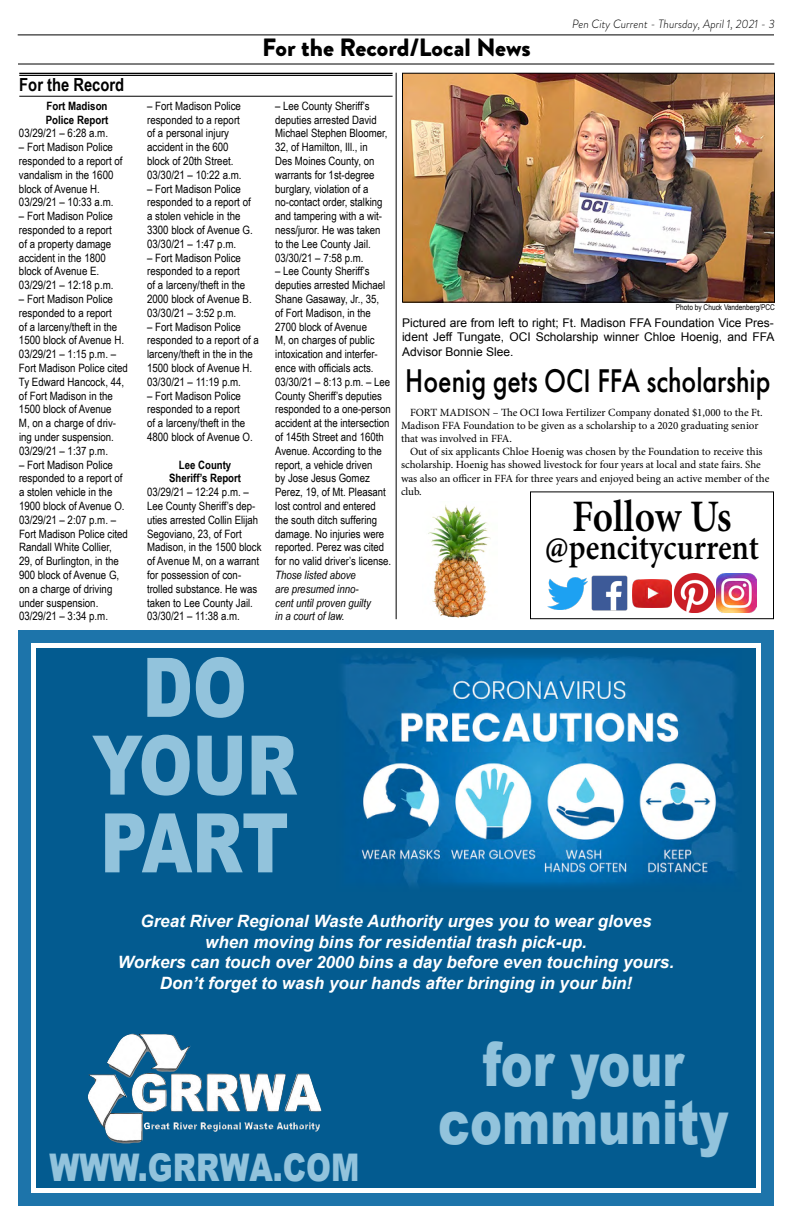
<style>
.page{position:relative;width:792px;height:1224px;background:#fff}
.page>*{position:absolute;margin:0;border:0;box-sizing:border-box;transform-origin:0 0}
.t1{font:900 82.3px/77.8px "Arial";color:#92c3dc;text-align:center;scale:.79 1}
.t2{font:900 61px/57.6px "Arial";color:#92c3dc;text-align:center;scale:.79 1}
.t3{font:600 45.1px "Minion Pro";letter-spacing:-.005em;color:#000;scale:.87 1}
.t4{font:900 38.1px "Arial";color:#92c3dc;scale:.79 1}
.t5{font:600 36px "Minion Pro";color:#000;scale:.87 1}
.t6{font:500 34.1px "Futura PT";color:#000;scale:.82 1}
.t7{font:900 25px "Brandon Grotesque";color:#000}
.t8{font:700 18px "Arial Narrow";color:#000}
.t9{font:italic 700 17px/20.4px "Arial";color:#fff;text-align:center}
.t10{font:12px/14.4px "Arial";color:#000;text-align:justify}
.t11{font:italic 300 12px "Brandon Grotesque";color:#000}
.t12{font:11.5px/13.8px "Arial Narrow";color:#000}
.t13{font:italic 11.5px/13.8px "Arial Narrow";color:#000}
.t14{font:700 11.5px/13.8px "Arial Narrow";color:#000}
.t15{font:11px/13.2px "Minion Pro";letter-spacing:-.005em;color:#000}
.t16{font:8px "Arial Narrow";color:#000}
</style>
<div class="page">
<hr style="left:18px;top:34px;width:756px;height:1px;background:#000">
<hr style="left:18px;top:64px;width:756px;height:1px;background:#000">
<div style="left:18px;top:630px;width:756px;height:576px;border:13px solid #1d74aa"></div>
<div style="left:36px;top:648px;width:720px;height:540px;background:#035b90"></div>
<img style="left:344px;top:655px;width:391px;height:231px">
<img style="left:107px;top:1033px;width:151px;height:79px">
<hr style="left:19px;top:73px;width:374px;height:1px;background:#000">
<hr style="left:19px;top:75px;width:374px;height:1px;background:#000">
<hr style="left:19px;top:96px;width:374px;height:1px;background:#000">
<hr style="left:396px;top:73px;width:1px;height:546px;background:#000">
<img style="left:404px;top:75px;width:369px;height:226px">
<div style="left:402px;top:73px;width:373px;height:230px;border:1px solid #000"></div>
<div style="left:530px;top:491px;width:244px;height:128px;border:1px solid #000"></div>
<img style="left:591px;top:575px;width:37px;height:36px">
<img style="left:547px;top:577px;width:40px;height:32px">
<img style="left:717px;top:573px;width:40px;height:40px">
<img style="left:675px;top:573px;width:39px;height:40px">
<img style="left:632px;top:579px;width:40px;height:28px">
<img style="left:428px;top:505px;width:63px;height:114px">
<h3 class="t8" style="left:19px;top:71px;width:106px">For the Record</h3>
<p class="t14" style="left:46px;top:98px;width:64px">Fort Madison<br>Police Report</p>
<p class="t12" style="left:19px;top:126px;width:91px">03/29/21 – 6:28 a.m.</p>
<p class="t12" style="left:19px;top:140px;width:105px">– Fort Madison Police responded to a report of vandalism in the 1600 block of Avenue H.<br>03/29/21 – 10:33 a.m.</p>
<p class="t12" style="left:19px;top:209px;width:96px">– Fort Madison Police responded to a report of a property damage accident in the 1800 block of Avenue E.<br>03/29/21 – 12:18 p.m.</p>
<p class="t12" style="left:19px;top:292px;width:111px">– Fort Madison Police responded to a report<br>of a larceny/theft in the<br>1500 block of Avenue H.<br>03/29/21 – 1:15 p.m. –<br>Fort Madison Police cited<br>Ty Edward Hancock, 44, of Fort Madison in the<br>1500 block of Avenue<br>M, on a charge of driv&shy;ing under suspension.<br>03/29/21 – 1:37 p.m.</p>
<p class="t12" style="left:19px;top:457px;width:111px">– Fort Madison Police responded to a report of a stolen vehicle in the<br>1900 block of Avenue O.<br>03/29/21 – 2:07 p.m. –<br>Fort Madison Police cited<br>Randall White Collier,<br>29, of Burlington, in the<br>900 block of Avenue G, on a charge of driving under suspension.<br>03/29/21 – 3:34 p.m.</p>
<h3 class="t7" style="left:262px;top:30px;width:270px">For the Record/Local News</h3>
<p class="t11" style="left:572px;top:16px;width:204px">Pen City Current - Thursday, April 1, 2021 - 3</p>
<p class="t12" style="left:147px;top:98px;width:96px">– Fort Madison Police responded to a report of a personal injury accident in the 600 block of 20th Street.<br>03/30/21 – 10:22 a.m.</p>
<p class="t12" style="left:147px;top:181px;width:107px">– Fort Madison Police responded to a report of a stolen vehicle in the<br>3300 block of Avenue G.<br>03/30/21 – 1:47 p.m.</p>
<p class="t12" style="left:147px;top:250px;width:106px">– Fort Madison Police responded to a report<br>of a larceny/theft in the<br>2000 block of Avenue B.<br>03/30/21 – 3:52 p.m.</p>
<p class="t12" style="left:147px;top:319px;width:113px">– Fort Madison Police responded to a report of a larceny/theft in the in the<br>1500 block of Avenue H.<br>03/30/21 – 11:19 p.m.</p>
<p class="t12" style="left:147px;top:388px;width:107px">– Fort Madison Police responded to a report<br>of a larceny/theft in the<br>4800 block of Avenue O.</p>
<p class="t14" style="left:169px;top:457px;width:73px;text-align:center">Lee County<br>Sheriff’s Report</p>
<p class="t12" style="left:147px;top:485px;width:116px">03/29/21 – 12:24 p.m. –<br>Lee County Sheriff’s dep&shy;uties arrested Collin Elijah<br>Segoviano, 23, of Fort<br>Madison, in the 1500 block of Avenue M, on a warrant for possession of con&shy;trolled substance. He was taken to Lee County Jail.<br>03/30/21 – 11:38 a.m.</p>
<p class="t12" style="left:275px;top:98px;width:114px">– Lee County Sheriff’s deputies arrested David<br>Michael Stephen Bloomer,<br>32, of Hamilton, Ill., in<br>Des Moines County, on warrants for 1st-degree burglary, violation of a no-contact order, stalking and tampering with a wit&shy;ness/juror. He was taken to the Lee County Jail.<br>03/30/21 – 7:58 p.m.</p>
<p class="t12" style="left:275px;top:264px;width:118px">– Lee County Sheriff’s deputies arrested Michael<br>Shane Gasaway, Jr., 35,<br>of Fort Madison, in the<br>2700 block of Avenue<br>M, on charges of public intoxication and interfer&shy;ence with officials acts.<br>03/30/21 – 8:13 p.m. – Lee<br>County Sheriff’s deputies responded to a one-person accident at the intersection of 145th Street and 160th<br>Avenue. According to the report, a vehicle driven<br>by Jose Jesus Gomez<br>Perez, 19, of Mt. Pleasant lost control and entered the south ditch suffering damage. No injuries were reported. Perez was cited for no valid driver’s license.</p>
<p class="t13" style="left:275px;top:568px;width:97px">Those listed above are presumed inno&shy;cent until proven guilty in a court of law.</p>
<p class="t16" style="left:676px;top:302px;width:101px">Photo by Chuck Vandenberg/PCC</p>
<p class="t10" style="left:402px;top:316px;width:374px">Pictured are from left to right; Ft. Madison FFA Foundation Vice Pres&shy;ident Jeff Tungate, OCI Scholarship winner Chloe Hoenig, and FFA Advisor Bonnie Slee.</p>
<h3 class="t6" style="left:405px;top:360px;width:447px">Hoenig gets OCI FFA scholarship</h3>
<p class="t15" style="left:401px;top:405px;width:363px;text-indent:9px">FORT MADISON – The OCI Iowa Fertilizer Company donated $1,000 to the Ft.<br>Madison FFA Foundation to be given as a scholarship to a 2020 graduating senior that was involved in FFA.</p>
<p class="t15" style="left:401px;top:445px;width:370px;text-indent:9px">Out of six applicants Chloe Hoenig was chosen by the Foundation to receive this scholarship. Hoenig has showed livestock for four years at local and state fairs. She was also an officer in FFA for three years and enjoyed being an active member of the club.</p>
<h3 class="t3" style="left:572px;top:486px;width:185px">Follow Us</h3>
<h3 class="t5" style="left:545px;top:523px;width:247px">@pencitycurrent</h3>
<h1 class="t1" style="left:92px;top:646px;width:261px">DO<br>YOUR<br>PART</h1>
<h3 class="t9" style="left:118px;top:912px;width:558px">Great River Regional Waste Authority urges you to wear gloves when moving bins for residential trash pick-up.<br>Workers can touch over 2000 bins a day before even touching yours.<br>Don’t forget to wash your hands after bringing in your bin!</h3>
<h3 class="t4" style="left:50px;top:1140px;width:394px">WWW.GRRWA.COM</h3>
<h2 class="t2" style="left:438px;top:1034px;width:369px">for your community</h2>
</div>
